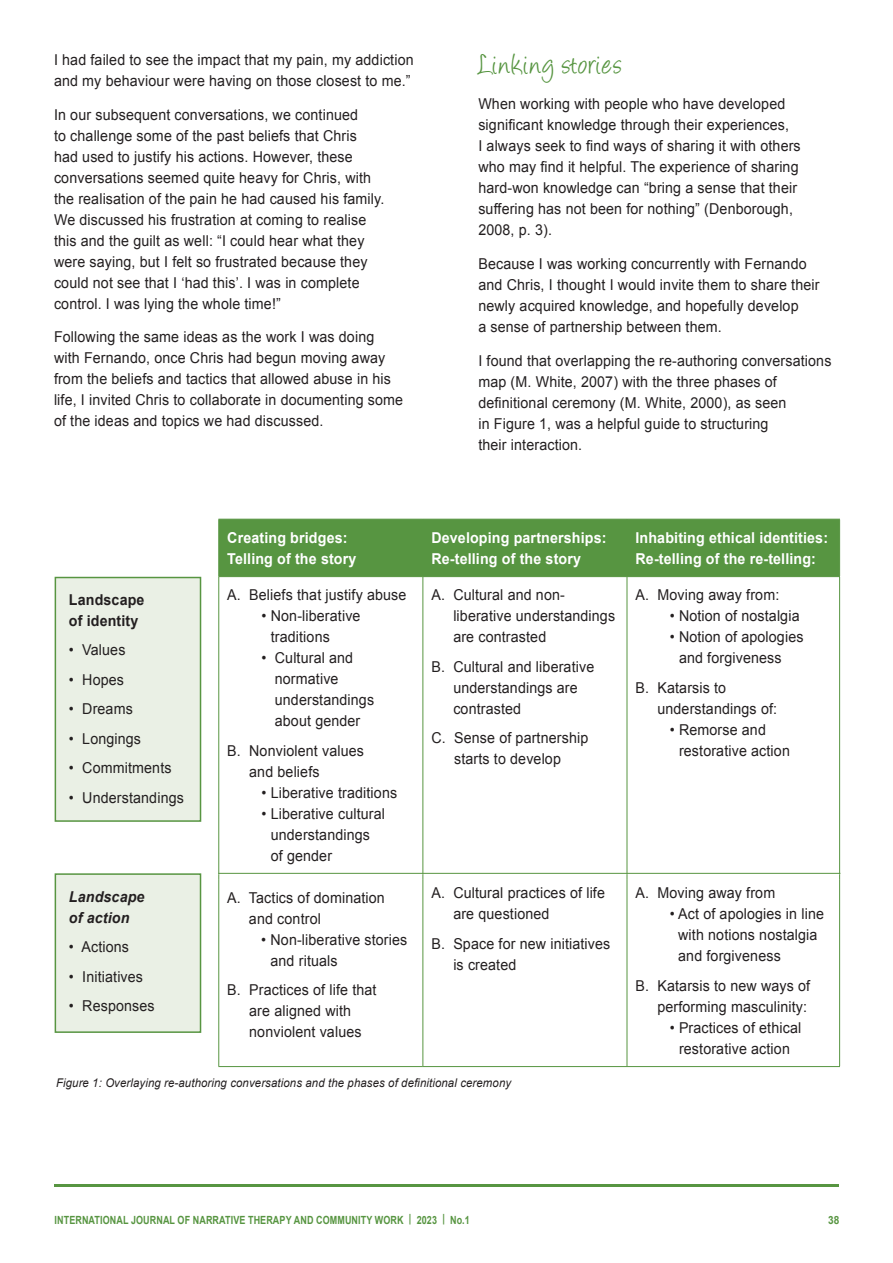
<style>
.page{position:relative;width:893px;height:1263px;background:#fff}
.page>*{position:absolute;margin:0;border:0;box-sizing:border-box;transform-origin:0 0}
.Heading_1{font:33px "Angelina";letter-spacing:.04em;color:#579541;scale:.95 1}
.Paragraph{font:15px/21px "Arial";letter-spacing:.01em;color:#231f20;scale:.95 1}
.Heading_2{font:15px/21px "Arial";letter-spacing:.01em;color:#231f20;scale:.95 1}
.Heading_2-2{font:700 15px/21px "Arial";letter-spacing:.01em;color:#fff;scale:.95 1}
.Heading_2-3{font:700 15px/21px "Arial";letter-spacing:.01em;color:#231f20;scale:.95 1}
.Heading_2-4{font:italic 700 15px/21px "Arial";letter-spacing:.01em;color:#231f20;scale:.95 1}
.Figure_caption{font:italic 12px "Arial";letter-spacing:.01em;color:#231f20;scale:.95 1}
.t1{font:700 11.25px "Arial";letter-spacing:.01em;color:#579541;scale:.8 1}
.t2{font:700 11.25px "Arial";letter-spacing:.01em;color:#579541;scale:.9 1}
</style>
<div class="page">
<hr style="left:54px;top:1184px;width:785px;height:2px;background:#579541">
<div style="left:55px;top:577px;width:146px;height:245px;background:#eaf0e5;border:2px solid #579541"></div>
<div style="left:55px;top:873px;width:146px;height:160px;background:#eaf0e5;border:2px solid #579541"></div>
<div style="left:219px;top:520px;width:620px;height:56px;background:#579541"></div>
<hr style="left:218px;top:519px;width:205px;height:1px;background:#579541">
<hr style="left:218px;top:519px;width:1px;height:57px;background:#579541">
<hr style="left:423px;top:519px;width:204px;height:1px;background:#579541">
<hr style="left:422px;top:519px;width:1px;height:57px;background:#579541">
<hr style="left:627px;top:519px;width:213px;height:1px;background:#579541">
<hr style="left:627px;top:519px;width:1px;height:57px;background:#579541">
<hr style="left:839px;top:519px;width:1px;height:57px;background:#579541">
<hr style="left:218px;top:576px;width:205px;height:1px;background:#579541">
<hr style="left:218px;top:577px;width:1px;height:297px;background:#579541">
<hr style="left:423px;top:576px;width:204px;height:1px;background:#579541">
<hr style="left:422px;top:577px;width:1px;height:297px;background:#579541">
<hr style="left:627px;top:576px;width:213px;height:1px;background:#579541">
<hr style="left:627px;top:577px;width:1px;height:297px;background:#579541">
<hr style="left:839px;top:577px;width:1px;height:297px;background:#579541">
<hr style="left:627px;top:879px;width:1px;height:187px;background:#579541">
<hr style="left:839px;top:879px;width:1px;height:187px;background:#579541">
<hr style="left:218px;top:879px;width:1px;height:187px;background:#579541">
<hr style="left:422px;top:879px;width:1px;height:187px;background:#579541">
<hr style="left:218px;top:1066px;width:205px;height:1px;background:#579541">
<hr style="left:423px;top:1066px;width:204px;height:1px;background:#579541">
<hr style="left:627px;top:1066px;width:213px;height:1px;background:#579541">
<hr style="left:218px;top:873px;width:622px;height:1px;background:#579541">
<p class="Paragraph" style="left:54px;top:49px;width:380px">I had failed to see the impact that my pain, my addiction and my behaviour were having on those closest to me.”</p>
<p class="Paragraph" style="left:54px;top:104px;width:349px">In our subsequent conversations, we continued<br>to challenge some of the past beliefs that Chris had used to justify his actions. However, these conversations seemed quite heavy for Chris, with the realisation of the pain he had caused his family.<br>We discussed his frustration at coming to realise this and the guilt as well: “I could hear what they were saying, but I felt so frustrated because they could not see that I ‘had this’. I was in complete control. I was lying the whole time!”</p>
<p class="Paragraph" style="left:54px;top:327px;width:369px">Following the same ideas as the work I was doing with Fernando, once Chris had begun moving away from the beliefs and tactics that allowed abuse in his life, I invited Chris to collaborate in documenting some of the ideas and topics we had discussed.</p>
<p class="Heading_1" style="left:478px;top:51px;width:153px">Linking stories</p>
<p class="Paragraph" style="left:478px;top:94px;width:341px">When working with people who have developed significant knowledge through their experiences,<br>I always seek to find ways of sharing it with others who may find it helpful. The experience of sharing hard-won knowledge can “bring a sense that their suffering has not been for nothing” (Denborough, 2008, p. 3).</p>
<p class="Paragraph" style="left:478px;top:253px;width:361px">Because I was working concurrently with Fernando and Chris, I thought I would invite them to share their newly acquired knowledge, and hopefully develop<br>a sense of partnership between them.</p>
<p class="Paragraph" style="left:478px;top:350px;width:373px">I found that overlapping the re-authoring conversations map (M. White, 2007) with the three phases of definitional ceremony (M. White, 2000), as seen<br>in Figure 1, was a helpful guide to structuring<br>their interaction.</p>
<p class="Heading_2-3" style="left:69px;top:589px;width:81px">Landscape of identity</p>
<p class="Heading_2" style="left:69px;top:639px;width:61px">• Values</p>
<p class="Heading_2" style="left:69px;top:669px;width:59px">• Hopes</p>
<p class="Heading_2" style="left:69px;top:698px;width:69px">• Dreams</p>
<p class="Heading_2" style="left:69px;top:728px;width:77px">• Longings</p>
<p class="Heading_2" style="left:69px;top:757px;width:110px">• Commitments</p>
<p class="Heading_2" style="left:69px;top:787px;width:123px">• Understandings</p>
<p class="Heading_2-4" style="left:69px;top:887px;width:81px">Landscape of action</p>
<p class="Heading_2" style="left:69px;top:937px;width:65px">• Actions</p>
<p class="Heading_2" style="left:69px;top:966px;width:80px">• Initiatives</p>
<p class="Heading_2" style="left:69px;top:996px;width:92px">• Responses</p>
<p class="Heading_2-2" style="left:227px;top:528px;width:137px">Creating bridges:<br>Telling of the story</p>
<p class="Heading_2-2" style="left:431px;top:528px;width:186px">Developing partnerships:<br>Re-telling of the story</p>
<p class="Heading_2-2" style="left:635px;top:528px;width:204px">Inhabiting ethical identities:<br>Re-telling of the re-telling:</p>
<p class="Heading_2" style="left:227px;top:585px;width:190px">A. Beliefs that justify abuse</p>
<p class="Heading_2" style="left:271px;top:606px;width:96px;text-indent:-9px">• Non-liberative traditions</p>
<p class="Heading_2" style="left:275px;top:648px;width:106px;text-indent:-13px">• Cultural and normative understandings about gender</p>
<p class="Heading_2" style="left:249px;top:740px;width:122px;text-indent:-22px">B. Nonviolent values and beliefs</p>
<p class="Heading_2" style="left:262px;top:782px;width:144px">• Liberative traditions</p>
<p class="Heading_2" style="left:271px;top:803px;width:122px;text-indent:-9px">• Liberative cultural understandings of gender</p>
<p class="Heading_2" style="left:635px;top:585px;width:153px">A. Moving away from:</p>
<p class="Heading_2" style="left:670px;top:606px;width:138px">• Notion of nostalgia</p>
<p class="Heading_2" style="left:679px;top:627px;width:133px;text-indent:-9px">• Notion of apologies and forgiveness</p>
<p class="Heading_2" style="left:657px;top:677px;width:127px;text-indent:-22px">B. Katarsis to understandings of:</p>
<p class="Heading_2" style="left:679px;top:719px;width:118px;text-indent:-9px">• Remorse and restorative action</p>
<p class="Heading_2" style="left:453px;top:585px;width:172px;text-indent:-22px">A. Cultural and non&shy;liberative understandings are contrasted</p>
<p class="Heading_2" style="left:453px;top:656px;width:150px;text-indent:-22px">B. Cultural and liberative understandings are contrasted</p>
<p class="Heading_2" style="left:431px;top:728px;width:167px;text-align:center">C. Sense of partnership starts to develop</p>
<p class="Heading_2" style="left:249px;top:887px;width:145px;text-indent:-22px">A. Tactics of domination and control</p>
<p class="Heading_2" style="left:270px;top:929px;width:146px;text-indent:-9px">• Non-liberative stories and rituals</p>
<p class="Heading_2" style="left:227px;top:980px;width:159px;text-align:center">B. Practices of life that are aligned with nonviolent values</p>
<p class="Heading_2" style="left:453px;top:883px;width:161px;text-indent:-22px">A. Cultural practices of life are questioned</p>
<p class="Heading_2" style="left:453px;top:933px;width:167px;text-indent:-22px">B. Space for new initiatives is created</p>
<p class="Heading_2" style="left:635px;top:883px;width:149px">A. Moving away from</p>
<p class="Heading_2" style="left:678px;top:904px;width:155px;text-indent:-8px">• Act of apologies in line with notions nostalgia and forgiveness</p>
<p class="Heading_2" style="left:635px;top:975px;width:185px;text-align:right">B. Katarsis to new ways of performing masculinity:</p>
<p class="Heading_2" style="left:670px;top:1017px;width:140px;text-align:center">• Practices of ethical restorative action</p>
<p class="Figure_caption" style="left:56px;top:1074px;width:481px">Figure 1: Overlaying re-authoring conversations and the phases of definitional ceremony</p>
<p class="t1" style="left:55px;top:1212px;width:521px">INTERNATIONAL JOURNAL OF NARRATIVE THERAPY AND COMMUNITY WORK | 2023 | No.1</p>
<p class="t2" style="left:828px;top:1212px;width:14px">38</p>
</div>
